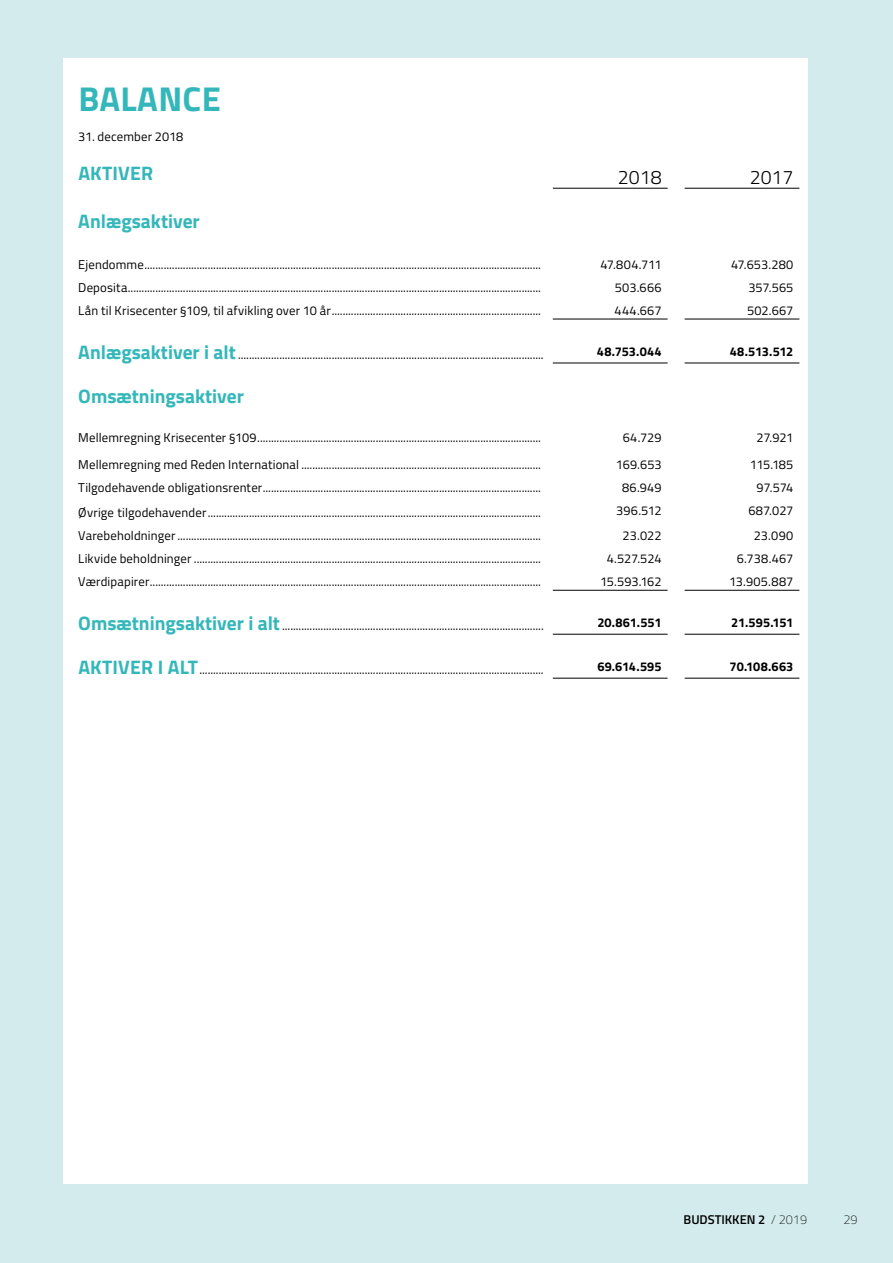
<style>
.page{position:relative;width:893px;height:1263px;background:#d3ebec}
.page>*{position:absolute;margin:0;border:0;box-sizing:border-box;transform-origin:0 0}
.t1{font:700 34.5px "Titillium Web";letter-spacing:.01em;color:#34b7ba}
.t2{font:700 19.5px "Titillium Web";color:#34b7ba}
.t3{font:300 19.5px "Titillium Web";color:#000}
.t4{font:12.75px "Titillium Web";letter-spacing:.01em;color:#000}
.t5{font:700 12.75px "Titillium Web";letter-spacing:.005em;color:#000}
.t6{font:600 12.75px "Titillium Web";color:#000}
.t7{font:100 12.75px "Titillium Web";color:#000}
.s1{font-weight:700;font-size:19.5px;color:#34b7ba}
.s2{font-weight:100}
</style>
<div class="page">
<div style="left:64px;top:58px;width:744px;height:1125px;background:#fff"></div>
<hr style="left:553px;top:188px;width:115px;height:1px;background:#000">
<hr style="left:685px;top:188px;width:114px;height:1px;background:#000">
<hr style="left:553px;top:319px;width:115px;height:1px;background:#000">
<hr style="left:685px;top:319px;width:114px;height:1px;background:#000">
<hr style="left:553px;top:363px;width:115px;height:1px;background:#000">
<hr style="left:685px;top:363px;width:114px;height:1px;background:#000">
<hr style="left:553px;top:590px;width:115px;height:1px;background:#000">
<hr style="left:553px;top:634px;width:115px;height:1px;background:#000">
<hr style="left:553px;top:678px;width:115px;height:1px;background:#000">
<hr style="left:685px;top:590px;width:114px;height:1px;background:#000">
<hr style="left:685px;top:634px;width:114px;height:1px;background:#000">
<hr style="left:685px;top:678px;width:114px;height:1px;background:#000">
<h1 class="t1" style="left:78px;top:72px;width:144px">BALANCE</h1>
<p class="t4" style="left:78px;top:128px;width:106px">31. december 2018</p>
<h2 class="t2" style="left:78px;top:159px;width:76px">AKTIVER</h2>
<h2 class="t3" style="left:618px;top:163px;width:45px">2018</h2>
<h2 class="t3" style="left:750px;top:163px;width:45px">2017</h2>
<h2 class="t2" style="left:78px;top:206px;width:123px">Anlægsaktiver</h2>
<p class="t4" style="left:78px;top:255px;width:464px">Ejendomme................................................................................................................................................</p>
<p class="t4" style="left:600px;top:255px;width:63px">47.804.711</p>
<p class="t4" style="left:731px;top:255px;width:64px">47.653.280</p>
<p class="t4" style="left:78px;top:278px;width:464px">Deposita......................................................................................................................................................</p>
<p class="t4" style="left:615px;top:278px;width:48px">503.666</p>
<p class="t4" style="left:748px;top:278px;width:47px">357.565</p>
<p class="t4" style="left:78px;top:301px;width:464px">Lån til Krisecenter §109, til afvikling over 10 år............................................................................</p>
<p class="t4" style="left:614px;top:301px;width:49px">444.667</p>
<p class="t4" style="left:747px;top:301px;width:48px">502.667</p>
<p class="t4" style="left:78px;top:345px;width:467px"><span class="s1">Anlægsaktiver i alt</span> ...............................................................................................................</p>
<p class="t5" style="left:597px;top:341px;width:66px">48.753.044</p>
<p class="t5" style="left:730px;top:341px;width:65px">48.513.512</p>
<h2 class="t2" style="left:78px;top:381px;width:167px">Omsætningsaktiver</h2>
<p class="t4" style="left:78px;top:428px;width:464px">Mellemregning Krisecenter §109.......................................................................................................</p>
<p class="t4" style="left:623px;top:428px;width:40px">64.729</p>
<p class="t4" style="left:756px;top:428px;width:38px">27.921</p>
<p class="t4" style="left:78px;top:455px;width:464px">Mellemregning med Reden International .......................................................................................</p>
<p class="t4" style="left:616px;top:455px;width:47px">169.653</p>
<p class="t4" style="left:750px;top:455px;width:45px">115.185</p>
<p class="t4" style="left:78px;top:478px;width:464px">Tilgodehavende obligationsrenter.....................................................................................................</p>
<p class="t4" style="left:622px;top:478px;width:41px">86.949</p>
<p class="t4" style="left:757px;top:478px;width:38px">97.574</p>
<p class="t4" style="left:78px;top:503px;width:464px">Øvrige tilgodehavender.........................................................................................................................</p>
<p class="t4" style="left:616px;top:501px;width:47px">396.512</p>
<p class="t4" style="left:748px;top:501px;width:47px">687.027</p>
<p class="t4" style="left:78px;top:526px;width:464px">Varebeholdninger ....................................................................................................................................</p>
<p class="t4" style="left:623px;top:526px;width:40px">23.022</p>
<p class="t4" style="left:754px;top:526px;width:41px">23.090</p>
<p class="t4" style="left:78px;top:549px;width:464px">Likvide beholdninger ..............................................................................................................................</p>
<p class="t4" style="left:607px;top:549px;width:56px">4.527.524</p>
<p class="t4" style="left:737px;top:549px;width:58px">6.738.467</p>
<p class="t4" style="left:78px;top:572px;width:464px">Værdipapirer..............................................................................................................................................</p>
<p class="t4" style="left:600px;top:572px;width:63px">15.593.162</p>
<p class="t4" style="left:729px;top:572px;width:66px">13.905.887</p>
<p class="t4" style="left:78px;top:616px;width:467px"><span class="s1">Omsætningsaktiver i alt</span> ...............................................................................................</p>
<p class="t5" style="left:597px;top:613px;width:66px">20.861.551</p>
<p class="t5" style="left:731px;top:613px;width:64px">21.595.151</p>
<p class="t4" style="left:78px;top:660px;width:467px"><span class="s1">AKTIVER I ALT</span>.............................................................................................................................</p>
<p class="t5" style="left:597px;top:657px;width:66px">69.614.595</p>
<p class="t5" style="left:729px;top:657px;width:65px">70.108.663</p>
<p class="t6" style="left:683px;top:1210px;width:125px">BUDSTIKKEN 2 <span class="s2">/ 2019</span></p>
<p class="t7" style="left:843px;top:1210px;width:16px">29</p>
</div>
